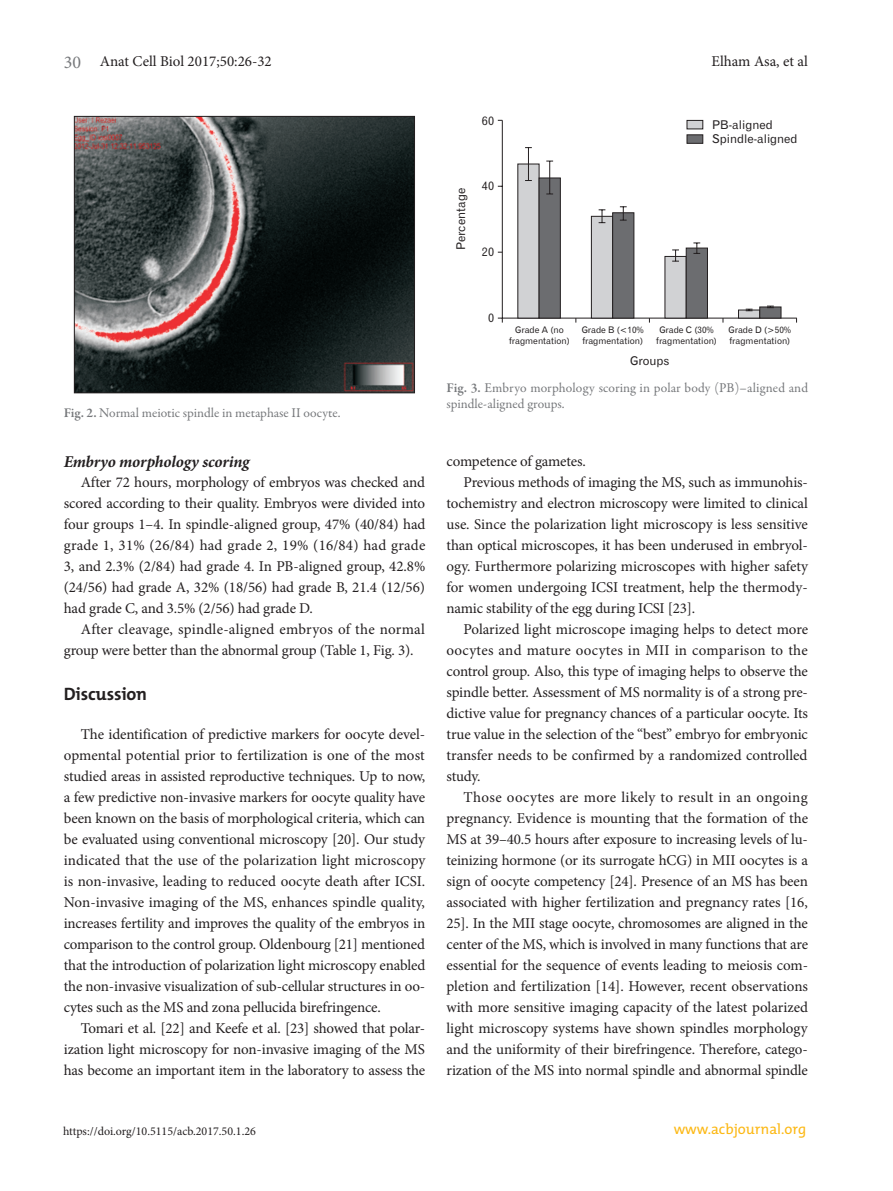
<style>
.page{position:relative;width:893px;height:1191px;background:#fff}
.page>*{position:absolute;margin:0;border:0;box-sizing:border-box;transform-origin:0 0}
.t1{font:700 18px "The Mix";letter-spacing:-.01em;color:#231f20}
.t2{font:italic 700 16.5px "Minion Pro";letter-spacing:-.015em;color:#231f20}
.t3{font:15px/21px "Minion Pro";letter-spacing:-.01em;color:#231f20;text-align:justify}
.t4{font:15px "Minion Pro";letter-spacing:.02em;color:#231f20}
.t5{font:14.7px "The Mix";color:#fcb814}
.t6{font:13.5px/16.2px "Garamond Premr Pro";letter-spacing:.005em;color:#76787b}
.t7{font:12px/14.4px "Gothic 720 BT Roman B";color:#231f20}
.t8{font:12px "Minion Pro";color:#231f20}
.t9{font:9px/10.8px "Gothic 720 BT Roman B";color:#231f20;text-align:center}
.s1{font-size:18px;color:#76787b}
.s2{font-weight:600}
</style>
<div class="page">
<img style="left:76px;top:118px;width:337px;height:273px">
<div style="left:74px;top:116px;width:341px;height:277px;border:1px solid #231f20"></div>
<svg style="left:497px;top:119px;width:301px;height:200px"></svg>
<div style="left:517px;top:164px;width:22px;height:154px;background:#d1d2d4"></div>
<div style="left:539px;top:177px;width:22px;height:141px;background:#6c6d70;border:1px solid #231f20"></div>
<div style="left:591px;top:216px;width:22px;height:102px;background:#d1d2d4;border:1px solid #231f20"></div>
<div style="left:612px;top:212px;width:22px;height:106px;background:#6c6d70;border:1px solid #231f20"></div>
<div style="left:664px;top:256px;width:23px;height:62px;background:#d1d2d4"></div>
<div style="left:686px;top:248px;width:22px;height:70px;background:#6c6d70;border:1px solid #231f20"></div>
<svg style="left:738px;top:309px;width:22px;height:9px"></svg>
<div style="left:759px;top:306px;width:22px;height:12px;background:#6c6d70;border:1px solid #231f20"></div>
<hr style="left:528px;top:148px;width:1px;height:32px;background:#231f20">
<div style="left:687px;top:134px;width:16px;height:10px;background:#6c6d70;border:1px solid #231f20"></div>
<div style="left:687px;top:120px;width:16px;height:9px;background:#d1d2d4;border:1px solid #231f20"></div>
<hr style="left:549px;top:161px;width:1px;height:33px;background:#231f20">
<svg style="left:599px;top:209px;width:6px;height:14px"></svg>
<svg style="left:620px;top:206px;width:7px;height:15px"></svg>
<svg style="left:672px;top:249px;width:7px;height:13px"></svg>
<svg style="left:693px;top:242px;width:7px;height:12px"></svg>
<svg style="left:746px;top:309px;width:6px;height:2px"></svg>
<svg style="left:767px;top:306px;width:7px;height:2px"></svg>
<p class="t3" style="left:64px;top:50px;width:210px"><span class="s1">30</span> Anat Cell Biol 2017;50:26-32</p>
<p class="t3" style="left:711px;top:50px;width:98px">Elham Asa, et al</p>
<p class="t7" style="left:482px;top:114px;width:14px">60</p>
<p class="t7" style="left:455px;top:250px;width:63px;rotate:-90deg">Percentage</p>
<p class="t7" style="left:482px;top:180px;width:14px">40</p>
<p class="t7" style="left:482px;top:246px;width:14px">20</p>
<p class="t7" style="left:712px;top:118px;width:87px">PB-aligned<br>Spindle-aligned</p>
<p class="t6" style="left:64px;top:405px;width:278px"><span class="s2">Fig. 2.</span> Normal meiotic spindle in metaphase II oocyte.</p>
<p class="t2" style="left:64px;top:450px;width:187px">Embryo morphology scoring</p>
<p class="t3" style="left:64px;top:472px;width:363px;text-indent:17px">After 72 hours, morphology of embryos was checked and scored according to their quality. Embryos were divided into four groups 1–4. In spindle-aligned group, 47% (40/84) had grade 1, 31% (26/84) had grade 2, 19% (16/84) had grade 3, and 2.3% (2/84) had grade 4. In PB-aligned group, 42.8% (24/56) had grade A, 32% (18/56) had grade B, 21.4 (12/56) had grade C, and 3.5% (2/56) had grade D.</p>
<p class="t3" style="left:64px;top:619px;width:363px;text-indent:17px">After cleavage, spindle-aligned embryos of the normal group were better than the abnormal group (Table 1, Fig. 3).</p>
<p class="t1" style="left:64px;top:678px;width:85px">Discussion</p>
<p class="t3" style="left:64px;top:724px;width:363px;text-indent:17px">The identification of predictive markers for oocyte devel&shy;opmental potential prior to fertilization is one of the most studied areas in assisted reproductive techniques. Up to now, a few predictive non-invasive markers for oocyte quality have been known on the basis of morphological criteria, which can be evaluated using conventional microscopy [20]. Our study indicated that the use of the polarization light microscopy is non-invasive, leading to reduced oocyte death after ICSI.<br>Non-invasive imaging of the MS, enhances spindle quality, increases fertility and improves the quality of the embryos in comparison to the control group. Oldenbourg [21] mentioned that the introduction of polarization light microscopy enabled the non-invasive visualization of sub-cellular structures in oo&shy;cytes such as the MS and zona pellucida birefringence.</p>
<p class="t3" style="left:64px;top:1018px;width:363px;text-indent:17px">Tomari et al. [22] and Keefe et al. [23] showed that polar&shy;ization light microscopy for non-invasive imaging of the MS has become an important item in the laboratory to assess the</p>
<p class="t7" style="left:488px;top:312px;width:8px">0</p>
<p class="t9" style="left:582px;top:325px;width:64px;text-align:left">Grade B (&lt;10% fragmentation)</p>
<p class="t9" style="left:656px;top:325px;width:62px">Grade C (30% fragmentation)</p>
<p class="t9" style="left:729px;top:325px;width:64px;text-align:left">Grade D (&gt;50% fragmentation)</p>
<p class="t7" style="left:630px;top:354px;width:41px">Groups</p>
<p class="t6" style="left:446px;top:380px;width:363px"><span class="s2">Fig. 3.</span> Embryo morphology scoring in polar body (PB)–aligned and spindle-aligned groups.</p>
<p class="t9" style="left:509px;top:325px;width:62px">Grade A (no fragmentation)</p>
<p class="t3" style="left:446px;top:451px;width:141px">competence of gametes.</p>
<p class="t3" style="left:463px;top:472px;width:346px">Previous methods of imaging the MS, such as immunohis-</p>
<p class="t3" style="left:446px;top:493px;width:363px">tochemistry and electron microscopy were limited to clinical</p>
<p class="t3" style="left:446px;top:514px;width:363px">use. Since the polarization light microscopy is less sensitive</p>
<p class="t3" style="left:446px;top:535px;width:363px">than optical microscopes, it has been underused in embryol-</p>
<p class="t3" style="left:446px;top:556px;width:363px">ogy. Furthermore polarizing microscopes with higher safety</p>
<p class="t3" style="left:446px;top:577px;width:363px">for women undergoing ICSI treatment, help the thermody-</p>
<p class="t3" style="left:446px;top:598px;width:250px">namic stability of the egg during ICSI [23].</p>
<p class="t3" style="left:463px;top:619px;width:346px">Polarized light microscope imaging helps to detect more</p>
<p class="t4" style="left:446px;top:640px;width:363px">oocytes and mature oocytes in MII in comparison to the</p>
<p class="t3" style="left:446px;top:661px;width:363px">control group. Also, this type of imaging helps to observe the</p>
<p class="t3" style="left:446px;top:682px;width:363px">spindle better. Assessment of MS normality is of a strong pre-</p>
<p class="t3" style="left:446px;top:703px;width:363px">dictive value for pregnancy chances of a particular oocyte. Its</p>
<p class="t3" style="left:446px;top:724px;width:363px">true value in the selection of the ‘‘best’’ embryo for embryonic</p>
<p class="t3" style="left:446px;top:745px;width:363px">transfer needs to be confirmed by a randomized controlled</p>
<p class="t3" style="left:446px;top:766px;width:36px">study.</p>
<p class="t4" style="left:463px;top:787px;width:346px">Those oocytes are more likely to result in an ongoing</p>
<p class="t3" style="left:446px;top:808px;width:363px">pregnancy. Evidence is mounting that the formation of the</p>
<p class="t3" style="left:446px;top:829px;width:363px">MS at 39–40.5 hours after exposure to increasing levels of lu-</p>
<p class="t3" style="left:446px;top:850px;width:363px">teinizing hormone (or its surrogate hCG) in MII oocytes is a</p>
<p class="t3" style="left:446px;top:871px;width:363px">sign of oocyte competency [24]. Presence of an MS has been</p>
<p class="t3" style="left:446px;top:892px;width:363px">associated with higher fertilization and pregnancy rates [16,</p>
<p class="t3" style="left:446px;top:913px;width:363px">25]. In the MII stage oocyte, chromosomes are aligned in the</p>
<p class="t3" style="left:446px;top:934px;width:363px">center of the MS, which is involved in many functions that are</p>
<p class="t3" style="left:446px;top:955px;width:363px">essential for the sequence of events leading to meiosis com-</p>
<p class="t3" style="left:446px;top:976px;width:363px">pletion and fertilization [14]. However, recent observations</p>
<p class="t3" style="left:446px;top:997px;width:363px">with more sensitive imaging capacity of the latest polarized</p>
<p class="t3" style="left:446px;top:1018px;width:363px">light microscopy systems have shown spindles morphology</p>
<p class="t3" style="left:446px;top:1039px;width:363px">and the uniformity of their birefringence. Therefore, catego-</p>
<p class="t3" style="left:446px;top:1060px;width:363px">rization of the MS into normal spindle and abnormal spindle</p>
<p class="t8" style="left:63px;top:1123px;width:194px">https://doi.org/10.5115/acb.2017.50.1.26</p>
<p class="t5" style="left:674px;top:1117px;width:134px">www.acbjournal.org</p>
</div>
